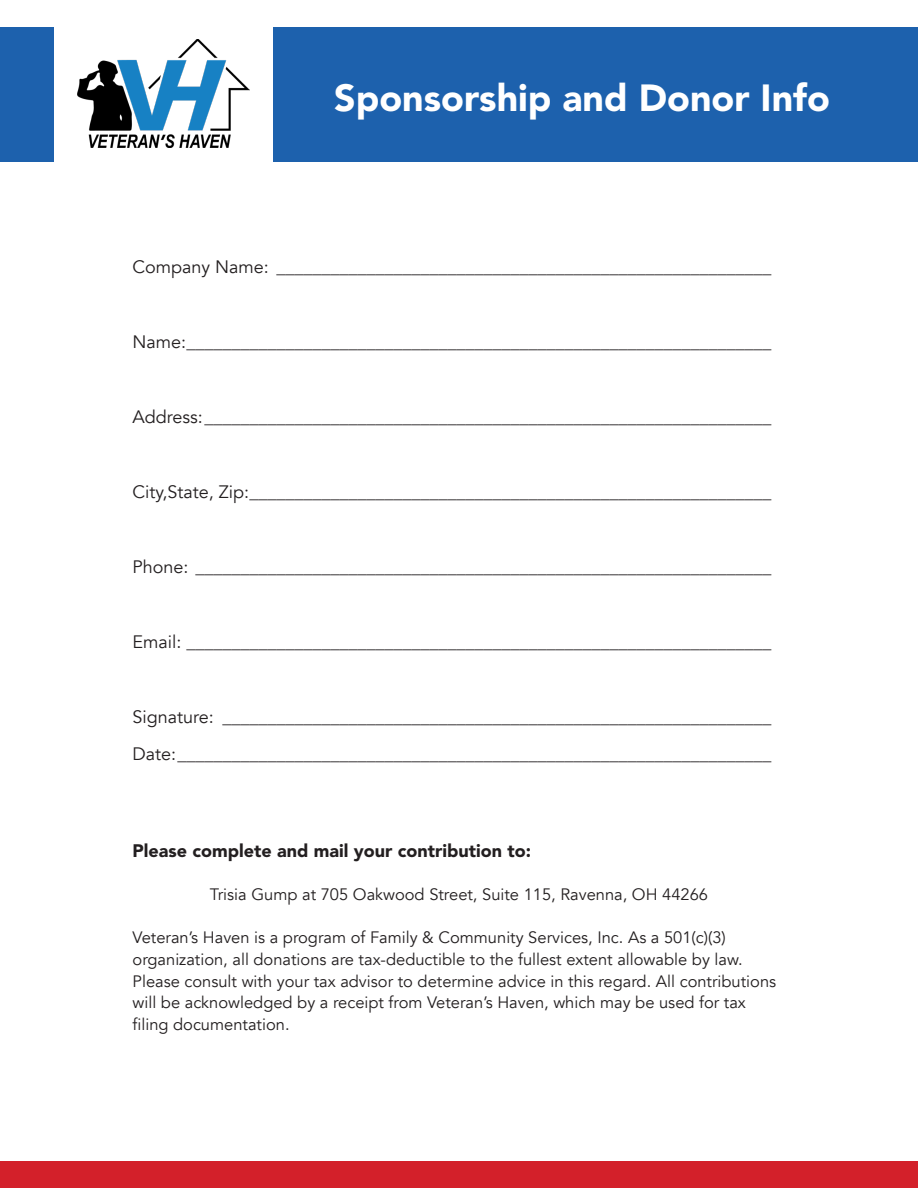
<style>
.page{position:relative;width:918px;height:1188px;background:#fff}
.page>*{position:absolute;margin:0;border:0;box-sizing:border-box;transform-origin:0 0}
.Syneos_Default_Style{font:900 37.5px "Avenir";color:#fff}
.Syneos_Default_Style-2{font:18px "Avenir";color:#231f20}
.Syneos_Default_Style-3{font:900 18px "Avenir";color:#231f20}
.Syneos_Default_Style-4{font:16.5px/21.6px "Avenir";color:#231f20}
</style>
<div class="page">
<img style="left:78px;top:39px;width:172px;height:108px">
<div style="left:0;top:27px;width:54px;height:135px;background:#1d61ad"></div>
<div style="left:273px;top:27px;width:645px;height:135px;background:#1d61ad"></div>
<div style="left:0;top:1161px;width:918px;height:27px;background:#d3202a"></div>
<p class="Syneos_Default_Style" style="left:334px;top:66px;width:497px">Sponsorship and Donor Info</p>
<p class="Syneos_Default_Style-2" style="left:133px;top:256px;width:640px">Company Name: _______________________________________________________</p>
<p class="Syneos_Default_Style-2" style="left:133px;top:331px;width:640px">Name:_________________________________________________________________</p>
<p class="Syneos_Default_Style-2" style="left:133px;top:406px;width:640px">Address:_______________________________________________________________</p>
<p class="Syneos_Default_Style-2" style="left:133px;top:481px;width:640px">City,State, Zip:__________________________________________________________</p>
<p class="Syneos_Default_Style-2" style="left:133px;top:556px;width:640px">Phone: ________________________________________________________________</p>
<p class="Syneos_Default_Style-2" style="left:133px;top:631px;width:640px">Email: _________________________________________________________________</p>
<p class="Syneos_Default_Style-2" style="left:133px;top:706px;width:640px">Signature: _____________________________________________________________</p>
<p class="Syneos_Default_Style-2" style="left:133px;top:743px;width:640px">Date:__________________________________________________________________</p>
<p class="Syneos_Default_Style-3" style="left:133px;top:835px;width:400px">Please complete and mail your contribution to:</p>
<p class="Syneos_Default_Style-4" style="left:210px;top:884px;width:500px">Trisia Gump at 705 Oakwood Street, Suite 115, Ravenna, OH 44266</p>
<p class="Syneos_Default_Style-4" style="left:133px;top:927px;width:645px">Veteran’s Haven is a program of Family &amp; Community Services, Inc. As a 501(c)(3) organization, all donations are tax-deductible to the fullest extent allowable by law.<br>Please consult with your tax advisor to determine advice in this regard. All contributions will be acknowledged by a receipt from Veteran’s Haven, which may be used for tax filing documentation.</p>
</div>
